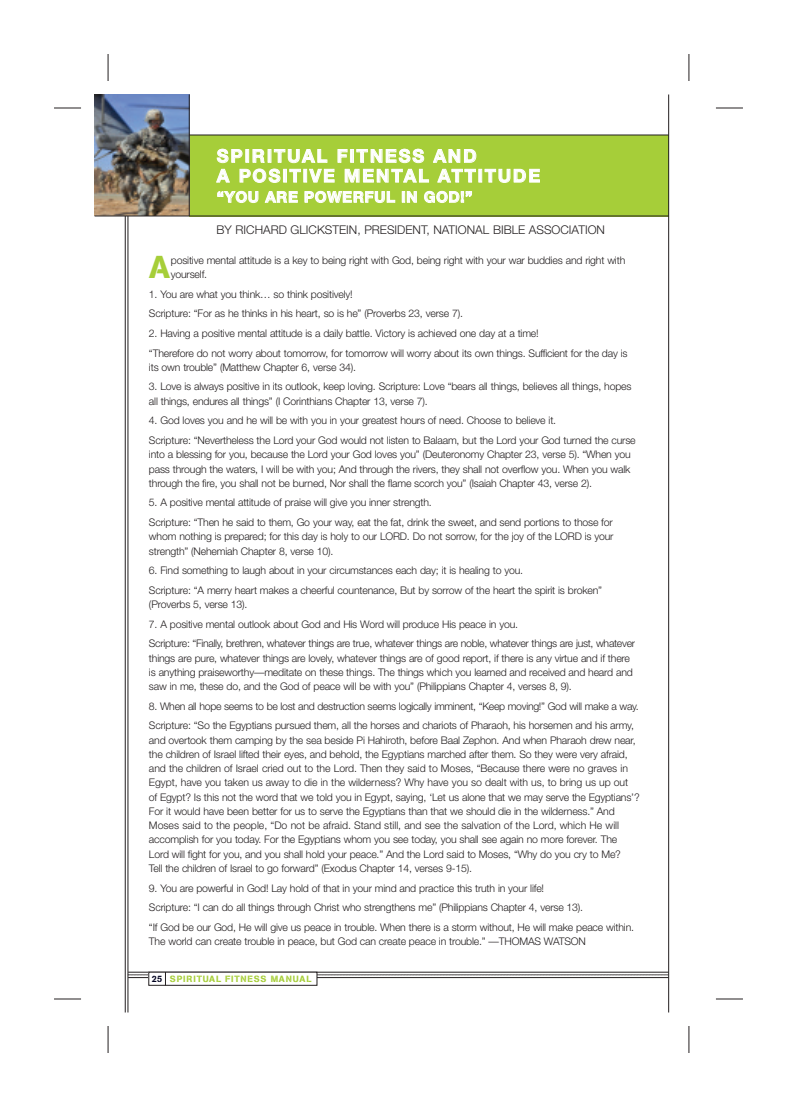
<style>
.page{position:relative;width:797px;height:1107px;background:#fff}
.page>*{position:absolute;margin:0;border:0;box-sizing:border-box;transform-origin:0 0}
.t1{font:31.35px "AG Book Stencil";color:#a6ce39}
.t2{font:700 18px/19.8px "Helvetica Neue";letter-spacing:.11em;color:#fff}
.t3{font:700 15px "Helvetica Neue";letter-spacing:.05em;color:#fff}
.t4{font:300 12px "Helvetica Neue";color:#231f20}
.t5{font:300 10.5px/14.2px "Helvetica Neue";letter-spacing:-.015em;color:#231f20}
.t6{font:9px "AG Book Stencil";letter-spacing:.09em;color:#a6ce39}
.s1{color:#00001f}
</style>
<div class="page">
<svg style="left:108px;top:54px;width:1px;height:27px"></svg>
<svg style="left:688px;top:54px;width:1px;height:27px"></svg>
<svg style="left:108px;top:1026px;width:1px;height:27px"></svg>
<svg style="left:688px;top:1026px;width:1px;height:27px"></svg>
<svg style="left:54px;top:108px;width:27px;height:1px"></svg>
<svg style="left:716px;top:108px;width:26px;height:1px"></svg>
<svg style="left:54px;top:999px;width:27px;height:1px"></svg>
<svg style="left:716px;top:999px;width:26px;height:1px"></svg>
<hr style="left:125px;top:94px;width:1px;height:918px;background:#231f20">
<hr style="left:128px;top:94px;width:1px;height:918px;background:#231f20">
<svg style="left:128px;top:972px;width:540px;height:14px"></svg>
<div style="left:189px;top:135px;width:479px;height:81px;background:#a6ce39"></div>
<img style="left:94px;top:94px;width:95px;height:122px">
<hr style="left:189px;top:94px;width:1px;height:122px;background:#231f20">
<hr style="left:189px;top:135px;width:479px;height:1px;background:#231f20">
<hr style="left:94px;top:216px;width:574px;height:1px;background:#231f20">
<hr style="left:668px;top:94px;width:1px;height:918px;background:#231f20">
<h2 class="t2" style="left:217px;top:146px;width:325px">SPIRITUAL FITNESS AND<br>A POSITIVE MENTAL ATTITUDE</h2>
<h3 class="t3" style="left:217px;top:188px;width:257px">“YOU ARE POWERFUL IN GOD!”</h3>
<p class="t4" style="left:216px;top:222px;width:390px">BY RICHARD GLICKSTEIN, PRESIDENT, NATIONAL BIBLE ASSOCIATION</p>
<h1 class="t1" style="left:149px;top:248px;width:22px">A</h1>
<p class="t5" style="left:171px;top:253px;width:456px">positive mental attitude is a key to being right with God, being right with your war buddies and right with yourself.</p>
<p class="t5" style="left:149px;top:284px;width:315px;line-height:19.6px">1. You are what you think… so think positively!<br>Scripture: “For as he thinks in his heart, so is he” (Proverbs 23, verse 7).</p>
<p class="t5" style="left:149px;top:323px;width:480px;line-height:19.6px">2. Having a positive mental attitude is a daily battle. Victory is achieved one day at a time!<br>“Therefore do not worry about tomorrow, for tomorrow will worry about its own things. Sufficient for the day is</p>
<p class="t5" style="left:149px;top:360px;width:208px">its own trouble” (Matthew Chapter 6, verse 34).</p>
<p class="t5" style="left:149px;top:379px;width:484px">3. Love is always positive in its outlook, keep loving. Scripture: Love “bears all things, believes all things, hopes all things, endures all things” (I Corinthians Chapter 13, verse 7).</p>
<p class="t5" style="left:149px;top:411px;width:488px;line-height:19.6px">4. God loves you and he will be with you in your greatest hours of need. Choose to believe it.<br>Scripture: “Nevertheless the Lord your God would not listen to Balaam, but the Lord your God turned the curse</p>
<p class="t5" style="left:149px;top:447px;width:483px;text-align:justify">into a blessing for you, because the Lord your God loves you” (Deuteronomy Chapter 23, verse 5). “When you pass through the waters, I will be with you; And through the rivers, they shall not overflow you. When you walk through the fire, you shall not be burned, Nor shall the flame scorch you” (Isaiah Chapter 43, verse 2).</p>
<p class="t5" style="left:149px;top:493px;width:465px;line-height:19.6px">5. A positive mental attitude of praise will give you inner strength.<br>Scripture: “Then he said to them, Go your way, eat the fat, drink the sweet, and send portions to those for</p>
<p class="t5" style="left:149px;top:529px;width:466px">whom nothing is prepared; for this day is holy to our LORD. Do not sorrow, for the joy of the LORD is your strength” (Nehemiah Chapter 8, verse 10).</p>
<p class="t5" style="left:149px;top:560px;width:454px;line-height:19.6px">6. Find something to laugh about in your circumstances each day; it is healing to you.<br>Scripture: “A merry heart makes a cheerful countenance, But by sorrow of the heart the spirit is broken”</p>
<p class="t5" style="left:149px;top:597px;width:100px">(Proverbs 5, verse 13).</p>
<p class="t5" style="left:149px;top:614px;width:487px;line-height:19.6px">7. A positive mental outlook about God and His Word will produce His peace in you.<br>Scripture: “Finally, brethren, whatever things are true, whatever things are noble, whatever things are just, whatever</p>
<p class="t5" style="left:149px;top:651px;width:485px">things are pure, whatever things are lovely, whatever things are of good report, if there is any virtue and if there is anything praiseworthy—meditate on these things. The things which you learned and received and heard and saw in me, these do, and the God of peace will be with you” (Philippians Chapter 4, verses 8, 9).</p>
<p class="t5" style="left:149px;top:696px;width:491px;line-height:19.6px">8. When all hope seems to be lost and destruction seems logically imminent, “Keep moving!” God will make a way.<br>Scripture: “So the Egyptians pursued them, all the horses and chariots of Pharaoh, his horsemen and his army,</p>
<p class="t5" style="left:149px;top:733px;width:492px">and overtook them camping by the sea beside Pi Hahiroth, before Baal Zephon. And when Pharaoh drew near, the children of Israel lifted their eyes, and behold, the Egyptians marched after them. So they were very afraid, and the children of Israel cried out to the Lord. Then they said to Moses, “Because there were no graves in Egypt, have you taken us away to die in the wilderness? Why have you so dealt with us, to bring us up out<br>of Egypt? Is this not the word that we told you in Egypt, saying, ‘Let us alone that we may serve the Egyptians’?<br>For it would have been better for us to serve the Egyptians than that we should die in the wilderness.” And Moses said to the people, “Do not be afraid. Stand still, and see the salvation of the Lord, which He will accomplish for you today. For the Egyptians whom you see today, you shall see again no more forever. The Lord will fight for you, and you shall hold your peace.” And the Lord said to Moses, “Why do you cry to Me?<br>Tell the children of Israel to go forward” (Exodus Chapter 14, verses 9-15).</p>
<p class="t5" style="left:149px;top:878px;width:486px;line-height:19.6px">9. You are powerful in God! Lay hold of that in your mind and practice this truth in your life!<br>Scripture: “I can do all things through Christ who strengthens me” (Philippians Chapter 4, verse 13).<br>“If God be our God, He will give us peace in trouble. When there is a storm without, He will make peace within.</p>
<p class="t5" style="left:149px;top:934px;width:438px">The world can create trouble in peace, but God can create peace in trouble.” —THOMAS WATSON</p>
<p class="t6" style="left:152px;top:974px;width:161px"><span class="s1">25</span> SPIRITUAL FITNESS MANUAL</p>
</div>
